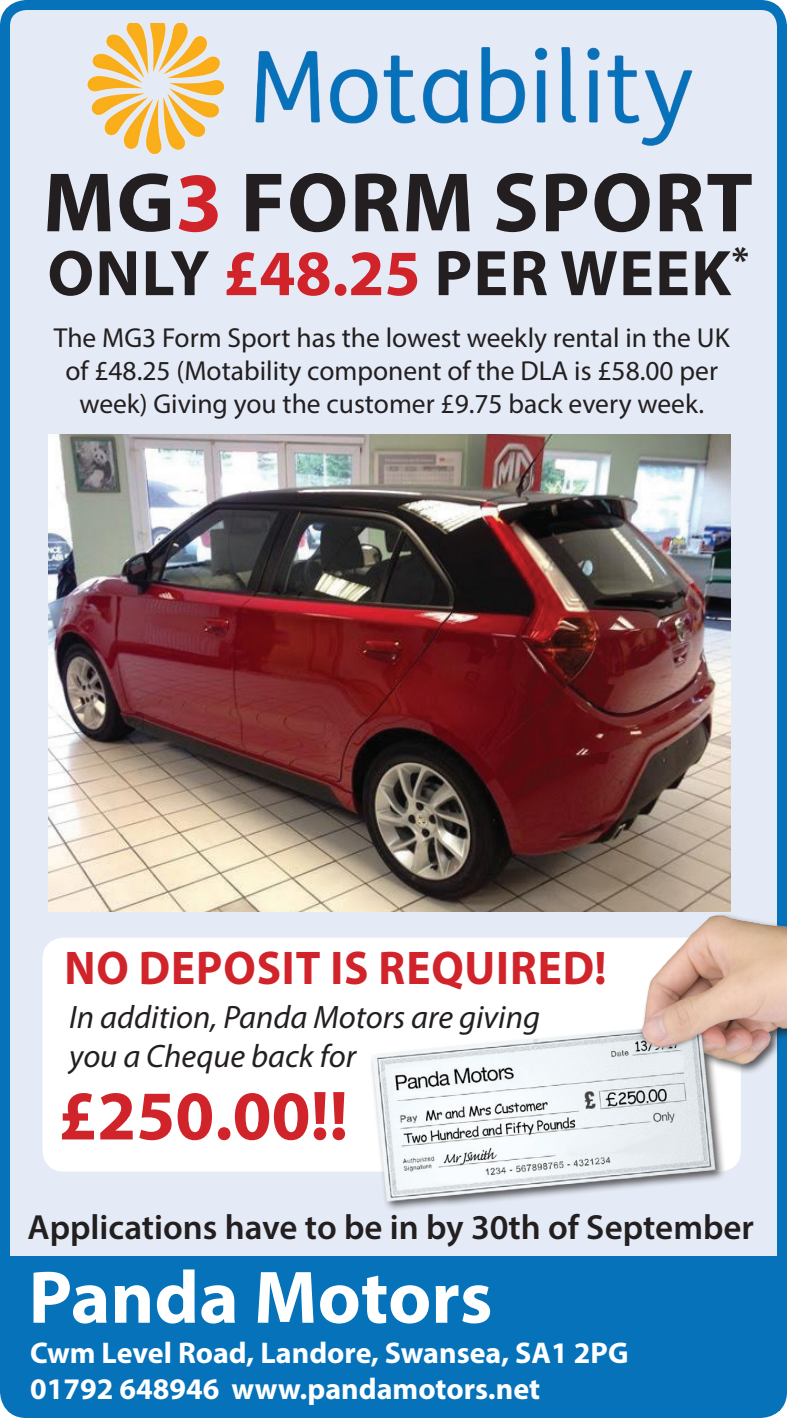
<style>
.page{position:relative;width:787px;height:1418px;background:#fff}
.page>*{position:absolute;margin:0;border:0;box-sizing:border-box;transform-origin:0 0}
.t1{font:110px "Minion Pro";color:#231f20}
.t2{font:700 85px "Myriad Pro";letter-spacing:.02em;color:#231f20}
.t3{font:700 75px "Myriad Pro";color:#fff}
.t4{font:700 70.25px "Myriad Pro";color:#d1232a}
.t5{font:700 65px "Myriad Pro";letter-spacing:.02em;color:#231f20}
.t6{font:700 47.5px "Myriad Pro";letter-spacing:.02em;color:#d1232a;scale:.95 1}
.t7{font:600 35px "Myriad Pro";color:#231f20}
.t8{font:italic 32.5px/39px "Myriad Pro";color:#231f20}
.t9{font:700 30px/36px "Myriad Pro";color:#fff}
.t10{font:27.5px/33px "Myriad Pro";color:#231f20;text-align:center}
.s1{color:#d1232a}
</style>
<div class="page">
<div style="left:5px;top:5px;width:777px;height:1407px;background:#e5ebf6;border-radius:21px"></div>
<div style="left:0;top:0;width:787px;height:1417px;border:10px solid #0572ba;border-radius:21px"></div>
<div style="left:9px;top:1256px;width:771px;height:154px;background:#0572ba"></div>
<img style="left:49px;top:434px;width:681px;height:477px">
<img style="left:87px;top:23px;width:606px;height:132px">
<div style="left:43px;top:937px;width:698px;height:234px;background:#fff;border-radius:21px"></div>
<img style="left:336px;top:884px;width:451px;height:376px">
<h1 class="t1" style="left:21px;top:128px;width:241px">Sport</h1>
<h2 class="t2" style="left:43px;top:147px;width:711px">Mg<span class="s1">3</span> Form SPORT</h2>
<h3 class="t5" style="left:47px;top:231px;width:703px">Only <span class="s1">£48.25</span> Per Week<sup>*</sup></h3>
<p class="t10" style="left:54px;top:320px;width:677px">The MG3 Form Sport has the lowest weekly rental in the UK of £48.25 (Motability component of the DLA is £58.00 per week) Giving you the customer £9.75 back every week.</p>
<h3 class="t6" style="left:64px;top:936px;width:572px">No deposit is required!</h3>
<p class="t8" style="left:69px;top:996px;width:472px">In addition, Panda Motors are giving you a Cheque back for</p>
<h3 class="t4" style="left:58px;top:1069px;width:291px">£250.00!!</h3>
<p class="t7" style="left:28px;top:1204px;width:728px">Applications have to be in by 30th of September</p>
<h3 class="t3" style="left:29px;top:1248px;width:465px">Panda Motors</h3>
<p class="t9" style="left:30px;top:1333px;width:600px">Cwm Level Road, Landore, Swansea, SA1 2PG<br>01792 648946 www.pandamotors.net</p>
</div>
